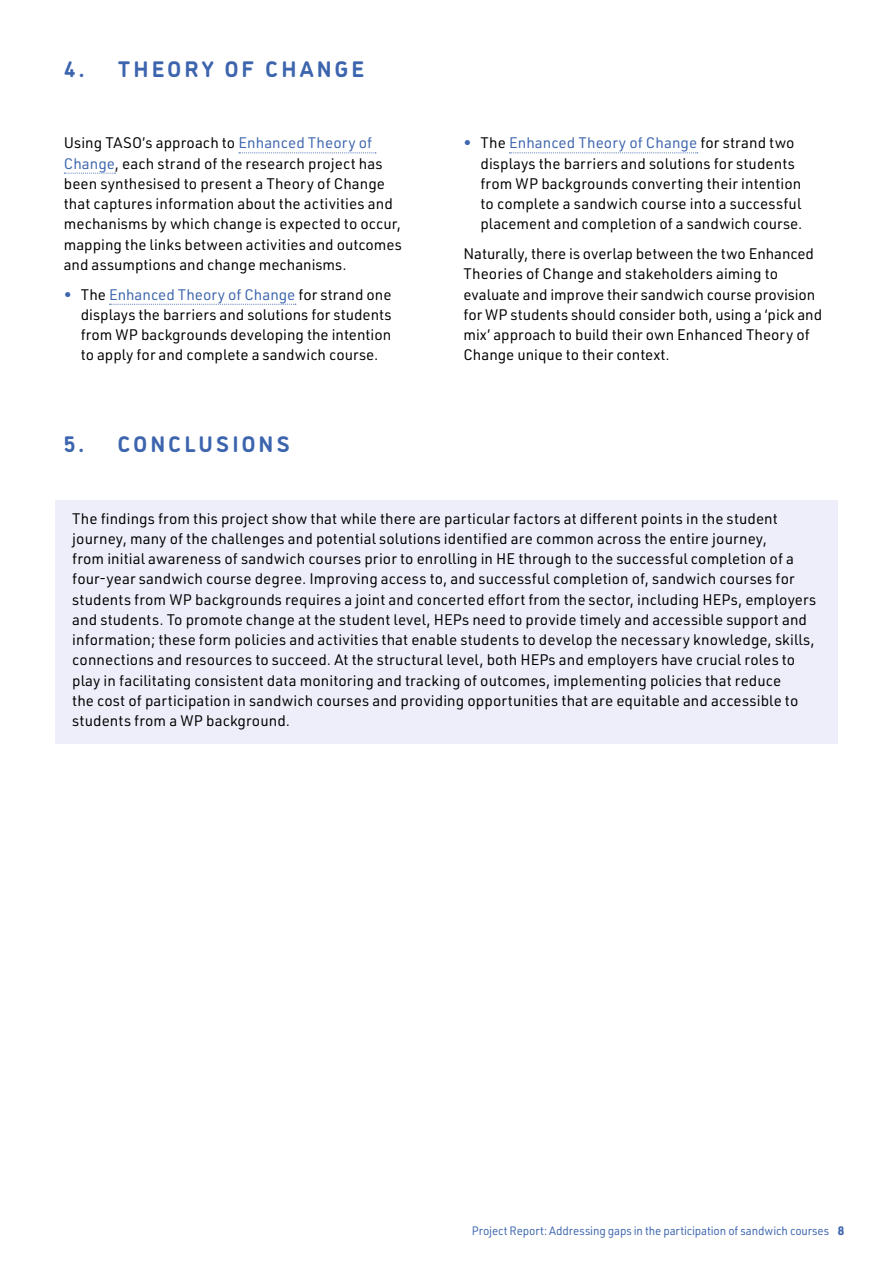
<style>
.page{position:relative;width:893px;height:1263px;background:#fff}
.page>*{position:absolute;margin:0;border:0;box-sizing:border-box;transform-origin:0 0}
.t1{font:700 22.5px "DI Nosaur";letter-spacing:.14em;color:#3d65ae}
.t2{font:15px/20.2px "URWDIN";letter-spacing:.005em;color:#000}
.t3{font:12px "URWDIN";letter-spacing:-.01em;color:#3d65ae;scale:.95 1}
.s1{color:#3d65ae}
.s2{font-weight:700}
</style>
<div class="page">
<svg style="left:239px;top:152px;width:137px;height:1px"></svg>
<svg style="left:64px;top:173px;width:51px;height:1px"></svg>
<svg style="left:109px;top:304px;width:187px;height:1px"></svg>
<svg style="left:509px;top:152px;width:189px;height:1px"></svg>
<div style="left:55px;top:500px;width:783px;height:243px;background:#edeef9"></div>
<h1 class="t1" style="left:64px;top:52px;width:302px">4. THEORY OF CHANGE</h1>
<p class="t2" style="left:64px;top:132px;width:340px">Using TASO’s approach to <span class="s1">Enhanced Theory of Change</span>, each strand of the research project has been synthesised to present a Theory of Change that captures information about the activities and mechanisms by which change is expected to occur, mapping the links between activities and outcomes and assumptions and change mechanisms.</p>
<p class="t2" style="left:81px;top:284px;width:312px;text-align:justify;text-indent:-17px"><span class="s1">•</span> The <span class="s1">Enhanced Theory of Change</span> for strand one displays the barriers and solutions for students from WP backgrounds developing the intention to apply for and complete a sandwich course.</p>
<h1 class="t1" style="left:64px;top:427px;width:227px">5. CONCLUSIONS</h1>
<p class="t2" style="left:480px;top:132px;width:323px;text-indent:-17px"><span class="s1">•</span> The <span class="s1">Enhanced Theory of Change</span> for strand two displays the barriers and solutions for students from WP backgrounds converting their intention to complete a sandwich course into a successful placement and completion of a sandwich course.</p>
<p class="t2" style="left:463px;top:243px;width:360px">Naturally, there is overlap between the two Enhanced Theories of Change and stakeholders aiming to evaluate and improve their sandwich course provision for WP students should consider both, using a ‘pick and mix’ approach to build their own Enhanced Theory of Change unique to their context.</p>
<p class="t2" style="left:72px;top:508px;width:746px">The findings from this project show that while there are particular factors at different points in the student journey, many of the challenges and potential solutions identified are common across the entire journey,<br>from initial awareness of sandwich courses prior to enrolling in HE through to the successful completion of a four-year sandwich course degree. Improving access to, and successful completion of, sandwich courses for students from WP backgrounds requires a joint and concerted effort from the sector, including HEPs, employers and students. To promote change at the student level, HEPs need to provide timely and accessible support and information; these form policies and activities that enable students to develop the necessary knowledge, skills, connections and resources to succeed. At the structural level, both HEPs and employers have crucial roles to play in facilitating consistent data monitoring and tracking of outcomes, implementing policies that reduce<br>the cost of participation in sandwich courses and providing opportunities that are equitable and accessible to students from a WP background.</p>
<p class="t3" style="left:472px;top:1222px;width:393px">Project Report: Addressing gaps in the participation of sandwich courses <span class="s2">8</span></p>
</div>
